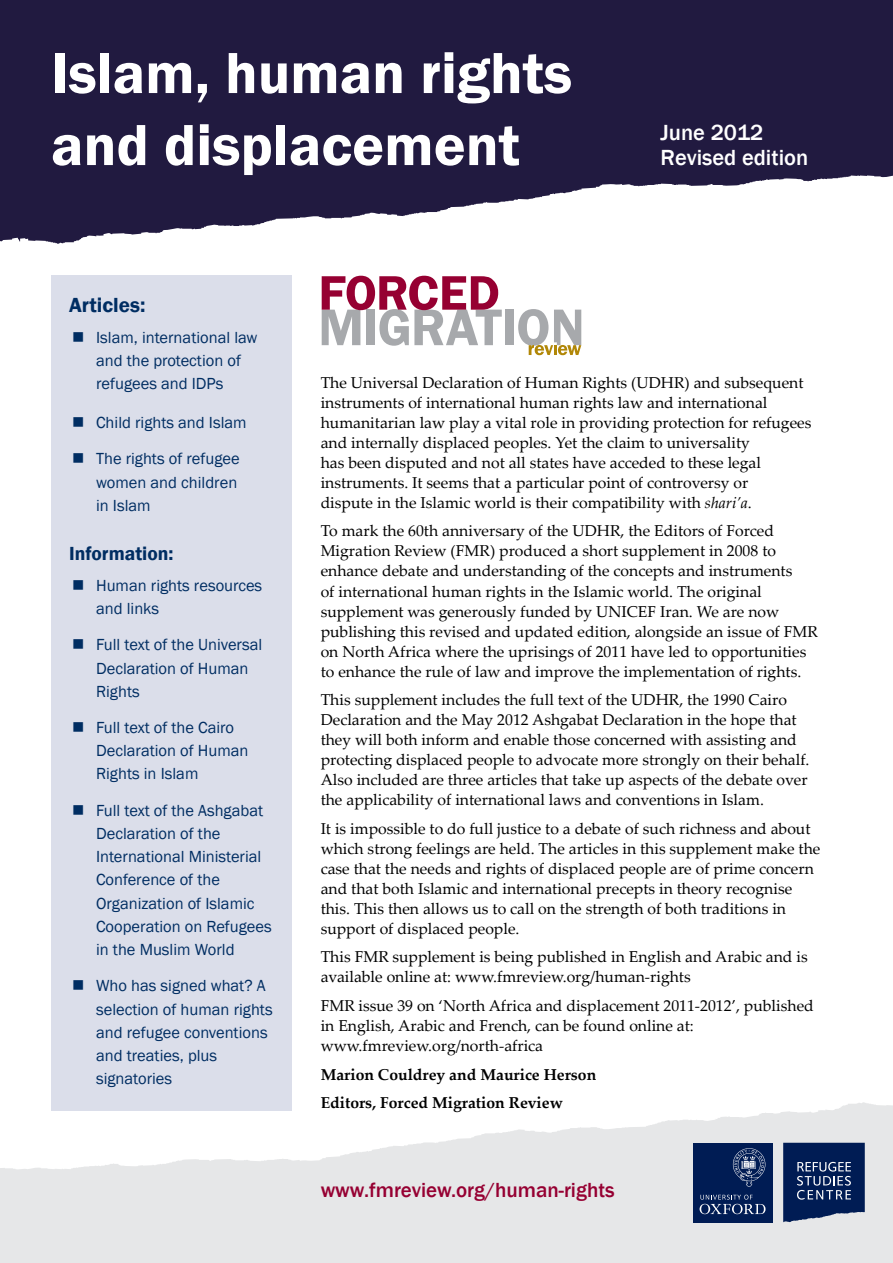
<style>
.page{position:relative;width:893px;height:1263px;background:#fff}
.page>*{position:absolute;margin:0;border:0;box-sizing:border-box;transform-origin:0 0}
.t1{font:600 60px/72px "Franklin Gothic";color:#fff}
.t2{font:500 22.5px/25.5px "Franklin Gothic";color:#fff}
.t3{font:500 21px "Franklin Gothic";color:#960032}
.t4{font:600 21px "Franklin Gothic";color:#002d62}
.t5{font:600 19.5px "Franklin Gothic";color:#002d62}
.t6{font:16.5px/23.2px "Franklin Gothic";color:#002d62}
.t7{font:15.75px/20px "Palatino Linotype";color:#000}
.t8{font:700 15.75px/28.5px "Palatino Linotype";color:#000}
.s1{font-style:italic}
</style>
<div class="page">
<svg style="left:0;top:0;width:893px;height:244px;fill:#211a40"></svg>
<div style="left:51px;top:275px;width:241px;height:835px;background:#dbdeea"></div>
<svg style="left:0;top:1102px;width:893px;height:161px;fill:#e6e7e8"></svg>
<div style="left:505px;top:310px;width:9px;height:35px;background:#a7a9ac"></div>
<svg style="left:518px;top:309px;width:63px;height:46px"></svg>
<svg style="left:322px;top:276px;width:180px;height:70px"></svg>
<div style="left:693px;top:1143px;width:79px;height:79px;background:#001c54"></div>
<svg style="left:700px;top:1195px;width:65px;height:19px"></svg>
<svg style="left:733px;top:1148px;width:32px;height:39px"></svg>
<svg style="left:783px;top:1143px;width:82px;height:79px;background:#243c6c"></svg>
<h1 class="t1" style="left:51px;top:38px;width:523px">Islam, human rights and displacement</h1>
<h2 class="t2" style="left:660px;top:120px;width:149px">June 2012<br>Revised edition</h2>
<h3 class="t4" style="left:69px;top:292px;width:78px">Articles:</h3>
<p class="t6" style="left:96px;top:326px;width:163px;text-indent:-24px">■ Islam, international law and the protection of refugees and IDPs</p>
<p class="t6" style="left:72px;top:412px;width:176px">■ Child rights and Islam</p>
<p class="t6" style="left:96px;top:448px;width:145px;text-indent:-24px">■ The rights of refugee women and children in Islam</p>
<p class="t5" style="left:69px;top:542px;width:106px">Information:</p>
<p class="t6" style="left:96px;top:574px;width:168px;text-indent:-24px">■ Human rights resources and links</p>
<p class="t6" style="left:96px;top:633px;width:168px;text-indent:-24px">■ Full text of the Universal<br>Declaration of Human<br>Rights</p>
<p class="t6" style="left:96px;top:716px;width:154px;text-indent:-24px">■ Full text of the Cairo<br>Declaration of Human<br>Rights in Islam</p>
<p class="t6" style="left:96px;top:799px;width:177px;text-indent:-24px">■ Full text of the Ashgabat<br>Declaration of the<br>International Ministerial<br>Conference of the<br>Organization of Islamic<br>Cooperation on Refugees in the Muslim World</p>
<p class="t6" style="left:96px;top:974px;width:178px;text-indent:-24px">■ Who has signed what? A selection of human rights and refugee conventions and treaties, plus signatories</p>
<p class="t7" style="left:321px;top:372px;width:492px">The Universal Declaration of Human Rights (UDHR) and subsequent instruments of international human rights law and international humanitarian law play a vital role in providing protection for refugees and internally displaced peoples. Yet the claim to universality<br>has been disputed and not all states have acceded to these legal instruments. It seems that a particular point of controversy or<br>dispute in the Islamic world is their compatibility with <span class="s1">shari’a</span>.</p>
<p class="t7" style="left:321px;top:520px;width:499px">To mark the 60th anniversary of the UDHR, the Editors of Forced Migration Review (FMR) produced a short supplement in 2008 to enhance debate and understanding of the concepts and instruments<br>of international human rights in the Islamic world. The original supplement was generously funded by UNICEF Iran. We are now publishing this revised and updated edition, alongside an issue of FMR on North Africa where the uprisings of 2011 have led to opportunities to enhance the rule of law and improve the implementation of rights.</p>
<p class="t7" style="left:321px;top:689px;width:490px">This supplement includes the full text of the UDHR, the 1990 Cairo Declaration and the May 2012 Ashgabat Declaration in the hope that they will both inform and enable those concerned with assisting and protecting displaced people to advocate more strongly on their behalf.<br>Also included are three articles that take up aspects of the debate over the applicability of international laws and conventions in Islam.</p>
<p class="t7" style="left:321px;top:818px;width:501px">It is impossible to do full justice to a debate of such richness and about which strong feelings are held. The articles in this supplement make the case that the needs and rights of displaced people are of prime concern and that both Islamic and international precepts in theory recognise this. This then allows us to call on the strength of both traditions in support of displaced people.</p>
<p class="t7" style="left:321px;top:946px;width:489px">This FMR supplement is being published in English and Arabic and is available online at: www.fmreview.org/human-rights</p>
<p class="t7" style="left:321px;top:995px;width:495px">FMR issue 39 on ‘North Africa and displacement 2011-2012’, published in English, Arabic and French, can be found online at: www.fmreview.org/north-africa</p>
<p class="t8" style="left:321px;top:1059px;width:277px">Marion Couldrey and Maurice Herson<br>Editors, Forced Migration Review</p>
<h3 class="t3" style="left:321px;top:1177px;width:295px">www.fmreview.org/human-rights</h3>
</div>
